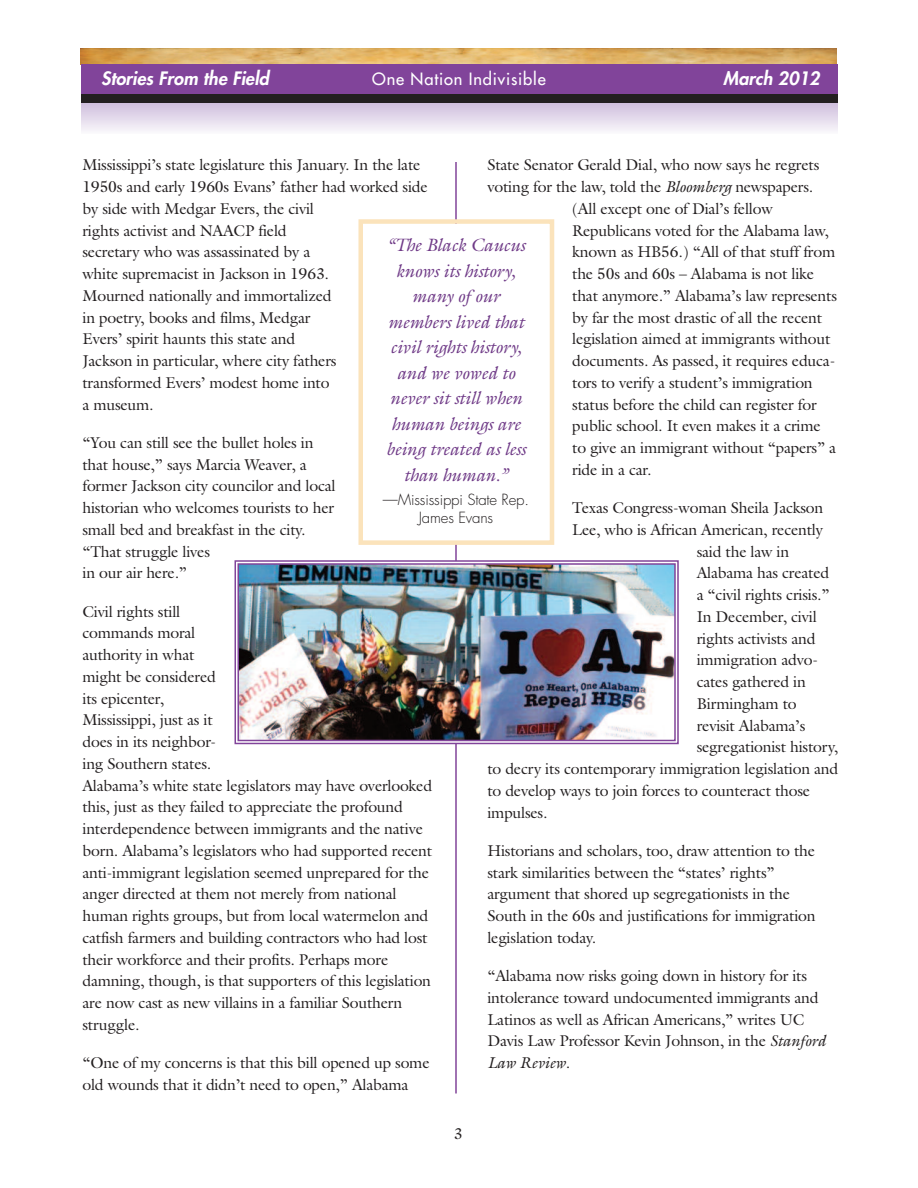
<style>
.page{position:relative;width:918px;height:1188px;background:#fff}
.page>*{position:absolute;margin:0;border:0;box-sizing:border-box;transform-origin:0 0}
.t1{font:italic 18px/25.5px "Galliard";letter-spacing:-.01em;color:#6f3a87;text-align:center}
.t2{font:italic 800 18px "Futura";letter-spacing:.005em;color:#fff}
.t3{font:16.5px "Futura";letter-spacing:.05em;color:#fff}
.t4{font:15.75px/21.8px "Galliard";letter-spacing:-.015em;color:#231f20}
.t5{font:300 15px/18px "Futura";letter-spacing:-.01em;color:#231f20;text-align:center}
.s1{font-style:italic}
</style>
<div class="page">
<hr style="left:455px;top:162px;width:2px;height:932px;background:#81449a">
<div style="left:81px;top:102px;width:756px;height:32px;background:linear-gradient(to bottom,#cebddc,#f9f7fa)"></div>
<img style="left:81px;top:49px;width:756px;height:15px">
<div style="left:81px;top:64px;width:756px;height:31px;background:#81449a"></div>
<div style="left:81px;top:94px;width:756px;height:10px;background:#231f20"></div>
<div style="left:363px;top:224px;width:187px;height:316px;background:#fff"></div>
<div style="left:358px;top:219px;width:196px;height:326px;border:4px solid #fbe3bb"></div>
<img style="left:241px;top:566px;width:432px;height:172px">
<div style="left:235px;top:560px;width:444px;height:184px;border:2px solid #81449a"></div>
<div style="left:238px;top:563px;width:438px;height:178px;border:2px solid #81449a"></div>
<p class="t2" style="left:101px;top:70px;width:169px">Stories From the Field</p>
<p class="t3" style="left:372px;top:71px;width:175px">One Nation Indivisible</p>
<p class="t2" style="left:723px;top:70px;width:98px">March 2012</p>
<p class="t4" style="left:82px;top:154px;width:347px">Mississippi’s state legislature this January. In the late 1950s and early 1960s Evans’ father had worked side by side with Medgar Evers, the civil<br>rights activist and NAACP field<br>secretary who was assassinated by a<br>white supremacist in Jackson in 1963.<br>Mourned nationally and immortalized<br>in poetry, books and films, Medgar<br>Evers’ spirit haunts this state and<br>Jackson in particular, where city fathers<br>transformed Evers’ modest home into<br>a museum.</p>
<p class="t4" style="left:82px;top:432px;width:255px">“You can still see the bullet holes in that house,” says Marcia Weaver, a former Jackson city councilor and local historian who welcomes tourists to her small bed and breakfast in the city. “That struggle lives<br>in our air here.”</p>
<p class="t4" style="left:82px;top:600px;width:351px">Civil rights still<br>commands moral<br>authority in what<br>might be considered<br>its epicenter,<br>Mississippi, just as it<br>does in its neighbor-<br>ing Southern states.<br>Alabama’s white state legislators may have overlooked this, just as they failed to appreciate the profound interdependence between immigrants and the native born. Alabama’s legislators who had supported recent anti-immigrant legislation seemed unprepared for the anger directed at them not merely from national human rights groups, but from local watermelon and catfish farmers and building contractors who had lost their workforce and their profits. Perhaps more damning, though, is that supporters of this legislation are now cast as new villains in a familiar Southern struggle.</p>
<p class="t4" style="left:82px;top:1052px;width:349px">“One of my concerns is that this bill opened up some old wounds that it didn’t need to open,” Alabama</p>
<p class="t4" style="left:487px;top:154px;width:334px">State Senator Gerald Dial, who now says he regrets</p>
<p class="t4" style="left:487px;top:176px;width:327px">voting for the law, told the <span class="s1">Bloomberg</span> newspapers.</p>
<p class="t4" style="left:572px;top:198px;width:202px">(All except one of Dial’s fellow</p>
<p class="t4" style="left:572px;top:219px;width:258px">Republicans voted for the Alabama law,</p>
<p class="t4" style="left:572px;top:241px;width:265px">known as HB56.) “All of that stuff from</p>
<p class="t4" style="left:572px;top:263px;width:243px">the 50s and 60s – Alabama is not like</p>
<p class="t4" style="left:572px;top:285px;width:266px">that anymore.” Alabama’s law represents</p>
<p class="t4" style="left:572px;top:306px;width:251px">by far the most drastic of all the recent</p>
<p class="t4" style="left:572px;top:328px;width:260px">legislation aimed at immigrants without</p>
<p class="t4" style="left:572px;top:350px;width:265px">documents. As passed, it requires educa-</p>
<p class="t4" style="left:572px;top:372px;width:242px">tors to verify a student’s immigration</p>
<p class="t4" style="left:572px;top:393px;width:246px">status before the child can register for</p>
<p class="t4" style="left:572px;top:415px;width:250px">public school. It even makes it a crime</p>
<p class="t4" style="left:572px;top:437px;width:265px">to give an immigrant without “papers” a</p>
<p class="t4" style="left:572px;top:459px;width:81px">ride in a car.</p>
<p class="t4" style="left:572px;top:497px;width:253px">Texas Congress-woman Sheila Jackson</p>
<p class="t4" style="left:572px;top:519px;width:252px">Lee, who is African American, recently</p>
<p class="t4" style="left:697px;top:540px;width:94px">said the law in</p>
<p class="t4" style="left:697px;top:562px;width:134px">Alabama has created</p>
<p class="t4" style="left:697px;top:584px;width:134px">a “civil rights crisis.”</p>
<p class="t4" style="left:697px;top:606px;width:122px">In December, civil</p>
<p class="t4" style="left:697px;top:627px;width:120px">rights activists and</p>
<p class="t4" style="left:697px;top:649px;width:123px">immigration advo-</p>
<p class="t4" style="left:697px;top:671px;width:111px">cates gathered in</p>
<p class="t4" style="left:697px;top:693px;width:102px">Birmingham to</p>
<p class="t4" style="left:697px;top:714px;width:110px">revisit Alabama’s</p>
<p class="t4" style="left:697px;top:736px;width:143px">segregationist history,</p>
<p class="t4" style="left:487px;top:758px;width:352px">to decry its contemporary immigration legislation and</p>
<p class="t4" style="left:487px;top:780px;width:324px">to develop ways to join forces to counteract those</p>
<p class="t4" style="left:487px;top:801px;width:62px">impulses.</p>
<p class="t4" style="left:487px;top:840px;width:330px">Historians and scholars, too, draw attention to the stark similarities between the “states’ rights” argument that shored up segregationists in the South in the 60s and justifications for immigration legislation today.</p>
<p class="t4" style="left:487px;top:965px;width:340px">“Alabama now risks going down in history for its intolerance toward undocumented immigrants and Latinos as well as African Americans,” writes UC Davis Law Professor Kevin Johnson, in the <span class="s1">Stanford Law Review</span>.</p>
<p class="t1" style="left:386px;top:232px;width:141px">“The Black Caucus knows its history, many of our members lived that civil rights history, and we vowed to never sit still when human beings are being treated as less than human.”</p>
<p class="t5" style="left:383px;top:492px;width:148px">—Mississippi State Rep.<br>James Evans</p>
<p class="t4" style="left:454px;top:1122px;width:10px">3</p>
</div>
